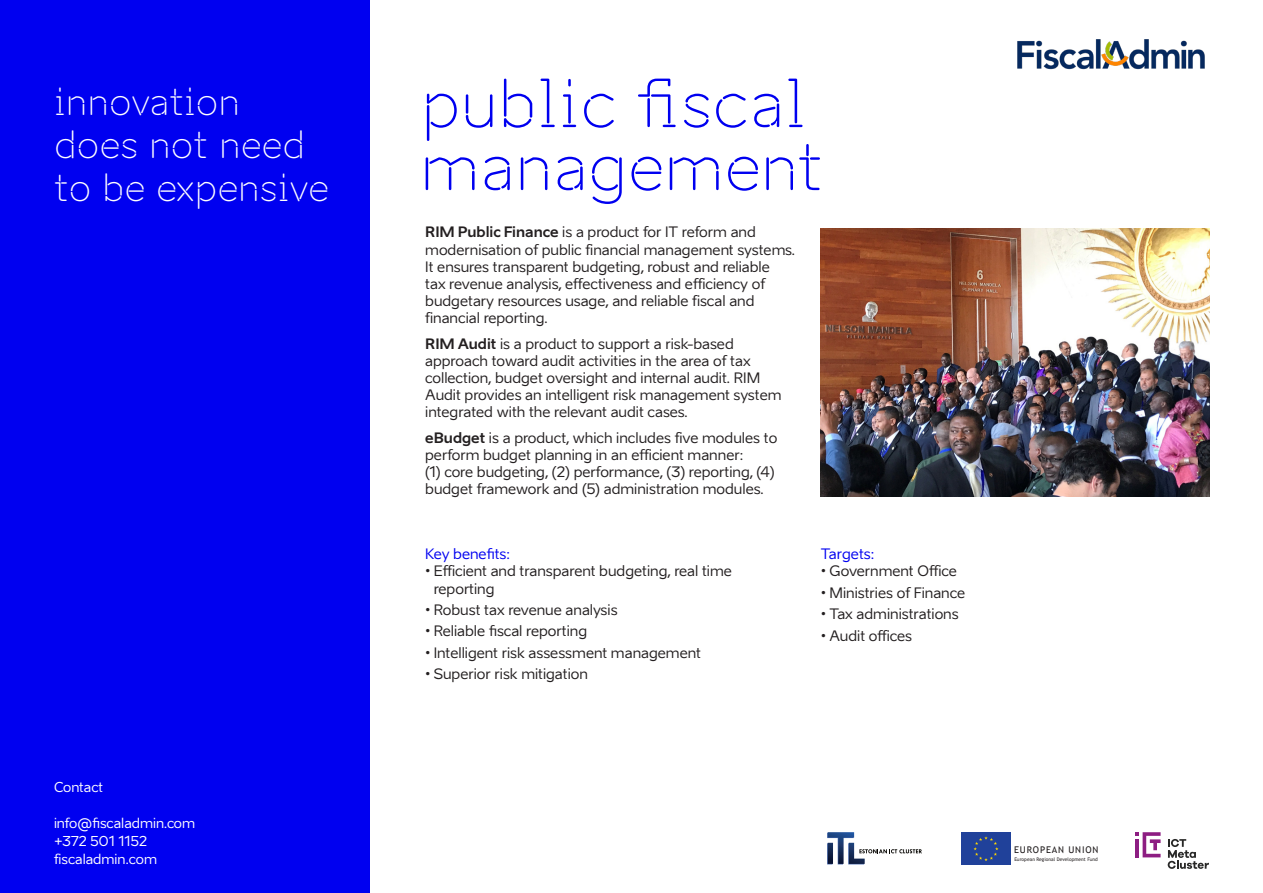
<style>
.page{position:relative;width:1263px;height:893px;background:#fff}
.page>*{position:absolute;margin:0;border:0;box-sizing:border-box;transform-origin:0 0}
.Pealkiri{font:63px/63px "Aino Headline";color:#0000f0}
.Sisu_SININE{font:36px/43.2px "Aino Headline";color:#fff}
.Sisu_SININE-2{font:14.25px/17.1px "Aino";color:#231f20}
.Sisu_SININE-3{font:14.25px "Aino";color:#0000f0}
.t1{font:13.5px/18px "Aino";color:#fff}
.t2{font:9.3px "Trebuchet MS";letter-spacing:.09em;color:#231f20}
.t3{font:4.95px "Trebuchet MS";letter-spacing:.005em;color:#231f20}
.s1{font-weight:700}
</style>
<div class="page">
<div style="left:0;top:0;width:370px;height:893px;background:#0000f0"></div>
<svg style="left:827px;top:832px;width:95px;height:32px"></svg>
<svg style="left:1135px;top:832px;width:25px;height:25px"></svg>
<svg style="left:1168px;top:839px;width:41px;height:30px"></svg>
<div style="left:961px;top:832px;width:50px;height:33px;background:#20419a"></div>
<svg style="left:973px;top:836px;width:25px;height:25px"></svg>
<img style="left:1017px;top:39px;width:188px;height:31px">
<img style="left:821px;top:228px;width:388px;height:269px">
<p class="Sisu_SININE" style="left:54px;top:80px;width:276px">innovation does not need to be expensive</p>
<p class="t1" style="left:54px;top:779px;width:51px">Contact</p>
<p class="t1" style="left:54px;top:815px;width:143px">info@fiscaladmin.com +372 501 1152 fiscaladmin.com</p>
<p class="Pealkiri" style="left:420px;top:72px;width:405px">public fiscal management</p>
<p class="Sisu_SININE-2" style="left:425px;top:224px;width:371px"><span class="s1">RIM Public Finance</span> is a product for IT reform and modernisation of public financial management systems.<br>It ensures transparent budgeting, robust and reliable<br>tax revenue analysis, effectiveness and efficiency of budgetary resources usage, and reliable fiscal and financial reporting.</p>
<p class="Sisu_SININE-2" style="left:425px;top:335px;width:358px"><span class="s1">RIM Audit</span> is a product to support a risk-based approach toward audit activities in the area of tax collection, budget oversight and internal audit. RIM Audit provides an intelligent risk management system integrated with the relevant audit cases.</p>
<p class="Sisu_SININE-2" style="left:425px;top:429px;width:354px"><span class="s1">eBudget</span> is a product, which includes five modules to perform budget planning in an efficient manner:<br>(1) core budgeting, (2) performance, (3) reporting, (4) budget framework and (5) administration modules.</p>
<p class="Sisu_SININE-3" style="left:425px;top:546px;width:86px">Key benefits:</p>
<p class="Sisu_SININE-2" style="left:434px;top:563px;width:300px;text-indent:-9px">• Efficient and transparent budgeting, real time reporting</p>
<p class="Sisu_SININE-2" style="left:425px;top:601px;width:194px">• Robust tax revenue analysis</p>
<p class="Sisu_SININE-2" style="left:425px;top:623px;width:163px">• Reliable fiscal reporting</p>
<p class="Sisu_SININE-2" style="left:425px;top:644px;width:277px">• Intelligent risk assessment management</p>
<p class="Sisu_SININE-2" style="left:425px;top:665px;width:164px">• Superior risk mitigation</p>
<p class="Sisu_SININE-3" style="left:821px;top:546px;width:55px">Targets:</p>
<p class="Sisu_SININE-2" style="left:821px;top:563px;width:137px">• Government Office</p>
<p class="Sisu_SININE-2" style="left:821px;top:584px;width:146px">• Ministries of Finance</p>
<p class="Sisu_SININE-2" style="left:821px;top:606px;width:139px">• Tax administrations</p>
<p class="Sisu_SININE-2" style="left:821px;top:627px;width:93px">• Audit offices</p>
<p class="t2" style="left:1014px;top:844px;width:86px">EUROPEAN UNION</p>
<p class="t3" style="left:1014px;top:856px;width:85px">European Regional Development Fund</p>
</div>
